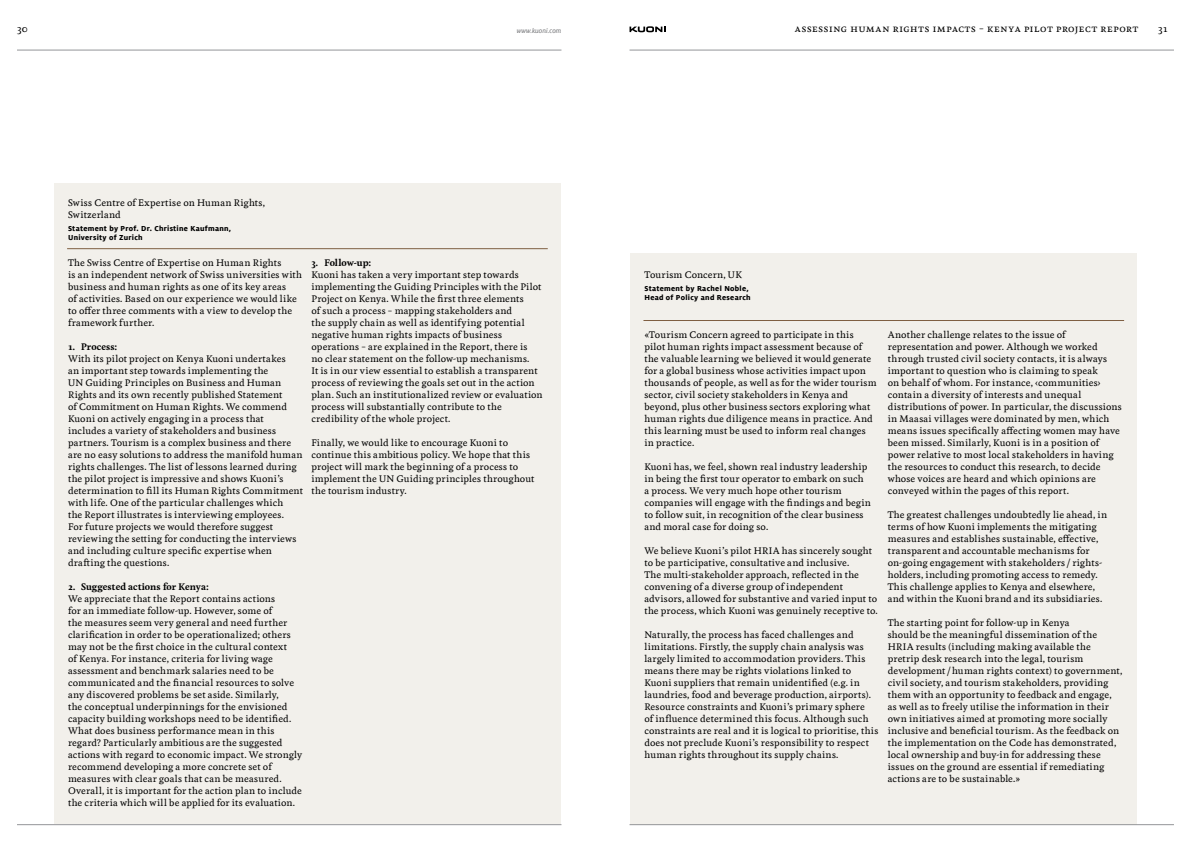
<style>
.page{position:relative;width:1191px;height:842px;background:#fff}
.page>*{position:absolute;margin:0;border:0;box-sizing:border-box;transform-origin:0 0}
.t1{font:9.5px "Kuoni Feijoa";letter-spacing:.08em;color:#000}
.t2{font:9px/12px "Kuoni Feijoa";letter-spacing:.015em;color:#000}
.t3{font:700 9px "Kuoni Feijoa";letter-spacing:.005em;color:#000}
.t4{font:700 8px/9px "KT Milo";letter-spacing:.035em;color:#000}
.t5{font:italic 7.3px "KT Milo";color:#77787b}
</style>
<div class="page">
<div style="left:630px;top:253px;width:506px;height:571px;background:#f2f0eb"></div>
<hr style="left:643px;top:320px;width:481px;height:1px;background:#7f5f42">
<div style="left:54px;top:183px;width:506px;height:641px;background:#f2f0eb"></div>
<hr style="left:67px;top:248px;width:481px;height:1px;background:#7f5f42">
<hr style="left:629px;top:824px;width:545px;height:1px;background:#939598">
<hr style="left:17px;top:824px;width:544px;height:1px;background:#939598">
<svg style="left:629px;top:26px;width:36px;height:6px"></svg>
<hr style="left:629px;top:50px;width:545px;height:1px;background:#939598">
<hr style="left:17px;top:50px;width:544px;height:1px;background:#939598">
<p class="t1" style="left:17px;top:22px;width:12px">30</p>
<p class="t5" style="left:517px;top:26px;width:46px">www.kuoni.com</p>
<p class="t1" style="left:795px;top:22px;width:345px">assessing human rights impacts – kenya pilot project report</p>
<p class="t1" style="left:1158px;top:22px;width:11px">31</p>
<p class="t2" style="left:68px;top:197px;width:198px">Swiss Centre of Expertise on Human Rights,<br>Switzerland</p>
<p class="t4" style="left:68px;top:224px;width:165px">Statement by Prof. Dr. Christine Kaufmann,<br>University of Zurich</p>
<p class="t2" style="left:68px;top:257px;width:236px">The Swiss Centre of Expertise on Human Rights<br>is an independent network of Swiss universities with business and human rights as one of its key areas<br>of activities. Based on our experience we would like to offer three comments with a view to develop the framework further.</p>
<p class="t3" style="left:68px;top:341px;width:50px">1. Process:</p>
<p class="t2" style="left:68px;top:353px;width:236px">With its pilot project on Kenya Kuoni undertakes<br>an important step towards implementing the<br>UN Guiding Principles on Business and Human Rights and its own recently published Statement<br>of Commitment on Human Rights. We commend Kuoni on actively engaging in a process that includes a variety of stakeholders and business partners. Tourism is a complex business and there are no easy solutions to address the manifold human rights challenges. The list of lessons learned during the pilot project is impressive and shows Kuoni’s determination to fill its Human Rights Commitment with life. One of the particular challenges which<br>the Report illustrates is interviewing employees.<br>For future projects we would therefore suggest reviewing the setting for conducting the interviews and including culture specific expertise when drafting the questions.</p>
<p class="t3" style="left:68px;top:581px;width:142px">2. Suggested actions for Kenya:</p>
<p class="t2" style="left:68px;top:593px;width:236px">We appreciate that the Report contains actions<br>for an immediate follow-up. However, some of<br>the measures seem very general and need further clarification in order to be operationalized; others may not be the first choice in the cultural context<br>of Kenya. For instance, criteria for living wage assessment and benchmark salaries need to be communicated and the financial resources to solve any discovered problems be set aside. Similarly,<br>the conceptual underpinnings for the envisioned capacity building workshops need to be identified.<br>What does business performance mean in this regard? Particularly ambitious are the suggested actions with regard to economic impact. We strongly recommend developing a more concrete set of measures with clear goals that can be measured.<br>Overall, it is important for the action plan to include the criteria which will be applied for its evaluation.</p>
<p class="t3" style="left:311px;top:257px;width:61px">3. Follow-up:</p>
<p class="t2" style="left:311px;top:269px;width:233px">Kuoni has taken a very important step towards implementing the Guiding Principles with the Pilot Project on Kenya. While the first three elements<br>of such a process – mapping stakeholders and<br>the supply chain as well as identifying potential negative human rights impacts of business operations – are explained in the Report, there is<br>no clear statement on the follow-up mechanisms.<br>It is in our view essential to establish a transparent process of reviewing the goals set out in the action plan. Such an institutionalized review or evaluation process will substantially contribute to the credibility of the whole project.</p>
<p class="t2" style="left:311px;top:437px;width:225px">Finally, we would like to encourage Kuoni to continue this ambitious policy. We hope that this project will mark the beginning of a process to implement the UN Guiding principles throughout the tourism industry.</p>
<p class="t2" style="left:644px;top:269px;width:99px">Tourism Concern, UK</p>
<p class="t4" style="left:644px;top:284px;width:108px">Statement by Rachel Noble,<br>Head of Policy and Research</p>
<p class="t2" style="left:644px;top:329px;width:234px">«Tourism Concern agreed to participate in this pilot human rights impact assessment because of the valuable learning we believed it would generate for a global business whose activities impact upon thousands of people, as well as for the wider tourism sector, civil society stakeholders in Kenya and beyond, plus other business sectors exploring what human rights due diligence means in practice. And this learning must be used to inform real changes in practice.</p>
<p class="t2" style="left:644px;top:461px;width:228px">Kuoni has, we feel, shown real industry leadership in being the first tour operator to embark on such<br>a process. We very much hope other tourism companies will engage with the findings and begin to follow suit, in recognition of the clear business and moral case for doing so.</p>
<p class="t2" style="left:644px;top:545px;width:235px">We believe Kuoni’s pilot HRIA has sincerely sought to be participative, consultative and inclusive.<br>The multi-stakeholder approach, reflected in the convening of a diverse group of independent advisors, allowed for substantive and varied input to the process, which Kuoni was genuinely receptive to.</p>
<p class="t2" style="left:644px;top:629px;width:235px">Naturally, the process has faced challenges and limitations. Firstly, the supply chain analysis was largely limited to accommodation providers. This means there may be rights violations linked to Kuoni suppliers that remain unidentified (e.g. in laundries, food and beverage production, airports).<br>Resource constraints and Kuoni’s primary sphere<br>of influence determined this focus. Although such constraints are real and it is logical to prioritise, this does not preclude Kuoni’s responsibility to respect human rights throughout its supply chains.</p>
<p class="t2" style="left:887px;top:329px;width:236px">Another challenge relates to the issue of representation and power. Although we worked through trusted civil society contacts, it is always important to question who is claiming to speak<br>on behalf of whom. For instance, ‹communities› contain a diversity of interests and unequal distributions of power. In particular, the discussions in Maasai villages were dominated by men, which means issues specifically affecting women may have been missed. Similarly, Kuoni is in a position of power relative to most local stakeholders in having the resources to conduct this research, to decide whose voices are heard and which opinions are conveyed within the pages of this report.</p>
<p class="t2" style="left:887px;top:509px;width:221px">The greatest challenges undoubtedly lie ahead, in terms of how Kuoni implements the mitigating measures and establishes sustainable, effective, transparent and accountable mechanisms for on-going engagement with stakeholders / rights&shy;holders, including promoting access to remedy.<br>This challenge applies to Kenya and elsewhere, and within the Kuoni brand and its subsidiaries.</p>
<p class="t2" style="left:887px;top:617px;width:236px">The starting point for follow-up in Kenya<br>should be the meaningful dissemination of the HRIA results (including making available the pretrip desk research into the legal, tourism development / human rights context) to government, civil society, and tourism stakeholders, providing them with an opportunity to feedback and engage, as well as to freely utilise the information in their own initiatives aimed at promoting more socially inclusive and beneficial tourism. As the feedback on the implementation on the Code has demonstrated, local ownership and buy-in for addressing these issues on the ground are essential if remediating actions are to be sustainable.»</p>
</div>
